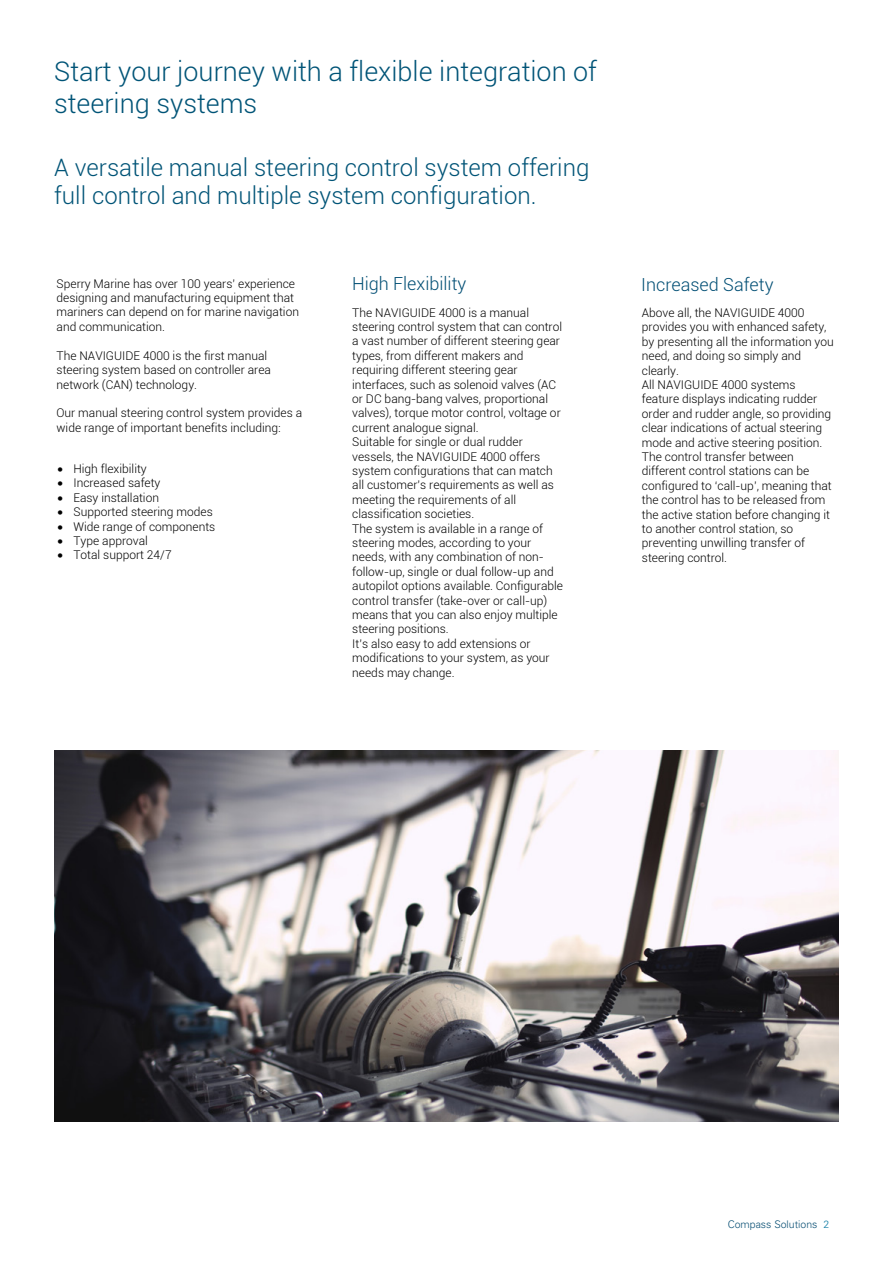
<style>
.page{position:relative;width:893px;height:1263px;background:#fff}
.page>*{position:absolute;margin:0;border:0;box-sizing:border-box;transform-origin:0 0}
.t1{font:300 27px/32.4px "Roboto";color:#005477}
.t2{font:300 24px/28.8px "Roboto";color:#005477}
.t3{font:300 18px "Roboto";color:#004e74}
.t4{font:300 12px/14.4px "Roboto";color:#000}
.t5{font:300 10.5px "Univers LT Std";color:#0d5276}
.s1{color:#167fa7}
</style>
<div class="page">
<img style="left:54px;top:750px;width:785px;height:372px">
<h1 class="t1" style="left:54px;top:54px;width:544px">Start your journey with a flexible integration of steering systems</h1>
<h2 class="t2" style="left:54px;top:152px;width:537px">A versatile manual steering control system offering full control and multiple system configuration.</h2>
<p class="t4" style="left:57px;top:276px;width:244px">Sperry Marine has over 100 years’ experience designing and manufacturing equipment that mariners can depend on for marine navigation and communication.</p>
<p class="t4" style="left:57px;top:348px;width:216px">The NAVIGUIDE 4000 is the first manual steering system based on controller area network (CAN) technology.</p>
<p class="t4" style="left:57px;top:405px;width:247px">Our manual steering control system provides a wide range of important benefits including:</p>
<p class="t4" style="left:57px;top:461px;width:91px">• High flexibility</p>
<p class="t4" style="left:57px;top:475px;width:105px">• Increased safety</p>
<p class="t4" style="left:57px;top:490px;width:103px">• Easy installation</p>
<p class="t4" style="left:57px;top:504px;width:157px">• Supported steering modes</p>
<p class="t4" style="left:57px;top:519px;width:159px">• Wide range of components</p>
<p class="t4" style="left:57px;top:533px;width:92px">• Type approval</p>
<p class="t4" style="left:57px;top:547px;width:116px">• Total support 24/7</p>
<h3 class="t3" style="left:352px;top:272px;width:116px">High Flexibility</h3>
<p class="t4" style="left:352px;top:305px;width:212px">The NAVIGUIDE 4000 is a manual steering control system that can control a vast number of different steering gear types, from different makers and requiring different steering gear interfaces, such as solenoid valves (AC or DC bang-bang valves, proportional valves), torque motor control, voltage or current analogue signal.<br>Suitable for single or dual rudder vessels, the NAVIGUIDE 4000 offers system configurations that can match all customer’s requirements as well as meeting the requirements of all classification societies.<br>The system is available in a range of steering modes, according to your needs, with any combination of non&shy;follow-up, single or dual follow-up and autopilot options available. Configurable control transfer (take-over or call-up) means that you can also enjoy multiple steering positions.<br>It’s also easy to add extensions or modifications to your system, as your needs may change.</p>
<h3 class="t3" style="left:641px;top:272px;width:134px">Increased Safety</h3>
<p class="t4" style="left:642px;top:305px;width:193px">Above all, the NAVIGUIDE 4000 provides you with enhanced safety, by presenting all the information you need, and doing so simply and clearly.<br>All NAVIGUIDE 4000 systems feature displays indicating rudder order and rudder angle, so providing clear indications of actual steering mode and active steering position.<br>The control transfer between different control stations can be configured to ‘call-up’, meaning that the control has to be released from the active station before changing it to another control station, so preventing unwilling transfer of steering control.</p>
<p class="t5" style="left:728px;top:1218px;width:103px">Compass Solutions <span class="s1">2</span></p>
</div>
